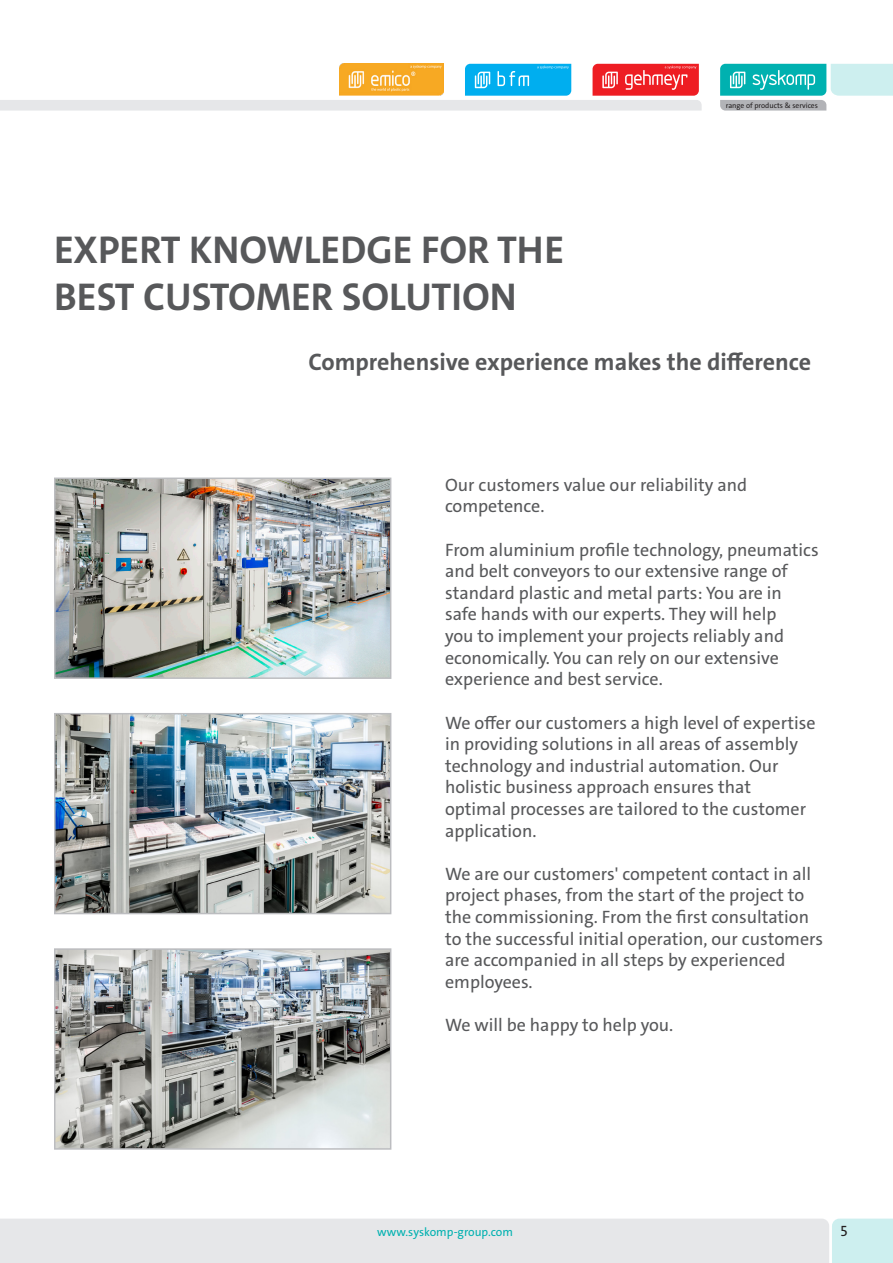
<style>
.page{position:relative;width:893px;height:1263px;background:#fff}
.page>*{position:absolute;margin:0;border:0;box-sizing:border-box;transform-origin:0 0}
.h1_-_titel{font:700 39px "The Sans C4 s";color:#57585a}
.h1_-_titel-2{font:700 24px "The Sans C4 s";color:#57585a}
.h1_-_titel-3{font:18px/21.6px "The Sans C4 s";color:#57585a}
.t1{font:15px "The Sans C4 s";color:#231f20}
.t2{font:12px "The Sans C4 s";color:#00b1b0}
.t3{font:7.5px "The Sans C4 s";color:#231f20}
</style>
<div class="page">
<svg style="left:0;top:1218px;width:893px;height:45px;background:#e4e7e9"></svg>
<svg style="left:720px;top:64px;width:173px;height:47px"></svg>
<svg style="left:0;top:64px;width:702px;height:47px"></svg>
<img style="left:57px;top:480px;width:331px;height:196px">
<div style="left:54px;top:477px;width:337px;height:202px;border:2px solid #bcbdc0"></div>
<img style="left:57px;top:716px;width:331px;height:195px">
<div style="left:54px;top:713px;width:337px;height:201px;border:2px solid #bcbdc0"></div>
<img style="left:57px;top:951px;width:331px;height:196px">
<div style="left:54px;top:948px;width:337px;height:202px;border:2px solid #bcbdc0"></div>
<p class="h1_-_titel" style="left:54px;top:224px;width:512px">EXPERT KNOWLEDGE FOR THE</p>
<p class="h1_-_titel" style="left:54px;top:271px;width:464px">BEST CUSTOMER SOLUTION</p>
<p class="t3" style="left:726px;top:100px;width:93px">range of products &amp; services</p>
<p class="h1_-_titel-2" style="left:308px;top:346px;width:504px">Comprehensive experience makes the difference</p>
<p class="h1_-_titel-3" style="left:445px;top:474px;width:304px">Our customers value our reliability and competence.</p>
<p class="h1_-_titel-3" style="left:445px;top:539px;width:375px">From aluminium profile technology, pneumatics and belt conveyors to our extensive range of standard plastic and metal parts: You are in<br>safe hands with our experts. They will help<br>you to implement your projects reliably and economically. You can rely on our extensive experience and best service.</p>
<p class="h1_-_titel-3" style="left:445px;top:712px;width:372px">We offer our customers a high level of expertise in providing solutions in all areas of assembly technology and industrial automation. Our holistic business approach ensures that optimal processes are tailored to the customer application.</p>
<p class="h1_-_titel-3" style="left:445px;top:863px;width:380px">We are our customers' competent contact in all project phases, from the start of the project to the commissioning. From the first consultation to the successful initial operation, our customers are accompanied in all steps by experienced employees.</p>
<p class="h1_-_titel-3" style="left:445px;top:1014px;width:230px">We will be happy to help you.</p>
<p class="t2" style="left:377px;top:1224px;width:137px">www.syskomp-group.com</p>
<p class="t1" style="left:840px;top:1221px;width:8px">5</p>
</div>
